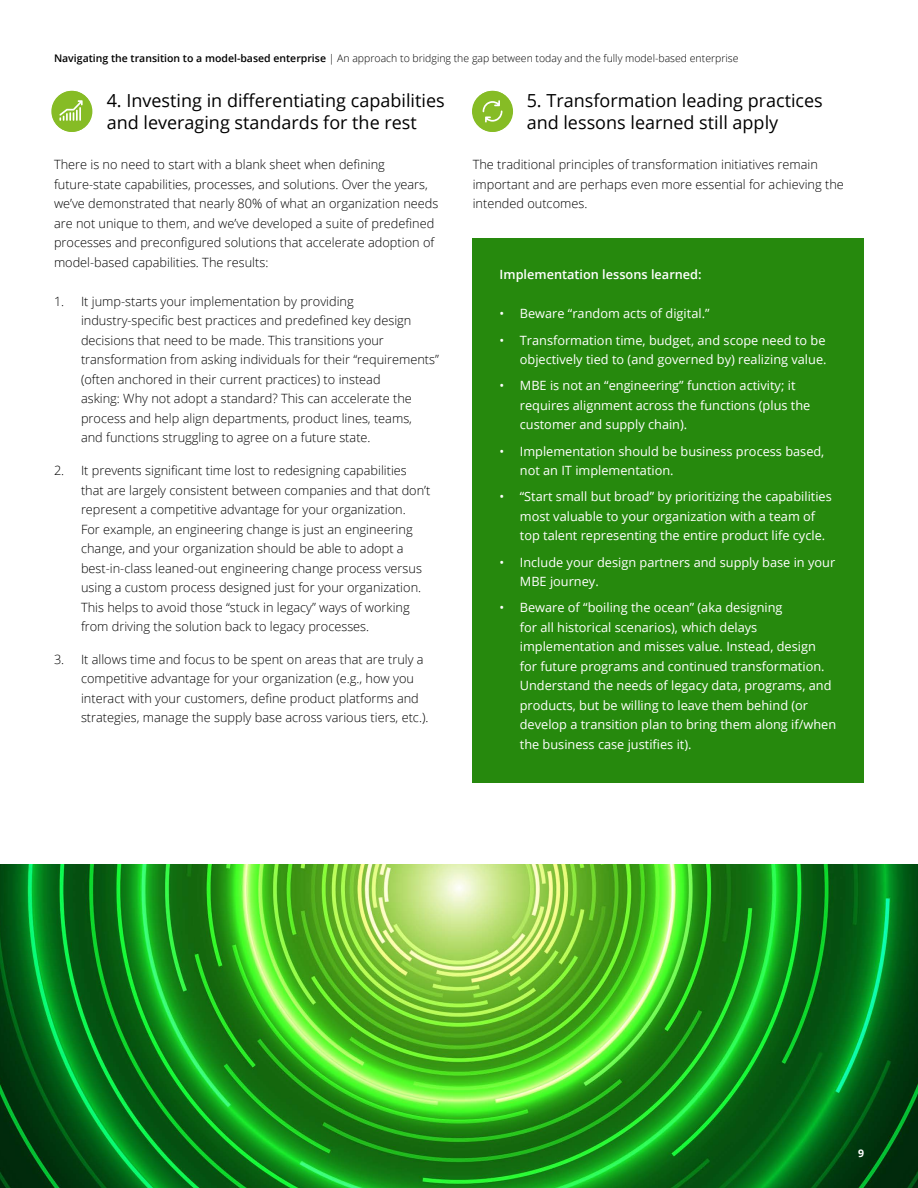
<style>
.page{position:relative;width:918px;height:1188px;background:#fff}
.page>*{position:absolute;margin:0;border:0;box-sizing:border-box;transform-origin:0 0}
.t1{font:18px/21.6px "Open Sans";color:#000}
.t2{font:300 12.75px/19.5px "Open Sans";color:#000}
.t3{font:12.75px/19.5px "Open Sans";color:#fff}
.t4{font:600 12.75px "Open Sans";color:#fff}
.t5{font:700 12.75px "Open Sans";color:#fff}
.t6{font:300 10.5px "Open Sans";color:#000}
.s1{font-weight:600}
</style>
<div class="page">
<svg style="left:472px;top:91px;width:41px;height:41px"></svg>
<svg style="left:52px;top:91px;width:40px;height:41px"></svg>
<div style="left:472px;top:239px;width:392px;height:544px;background:#26890d"></div>
<svg style="left:473px;top:91px;width:39px;height:41px"></svg>
<img style="left:0;top:864px;width:918px;height:324px">
<p class="t6" style="left:54px;top:51px;width:686px"><span class="s1">Navigating the transition to a model-based enterprise</span> | An approach to bridging the gap between today and the fully model-based enterprise</p>
<h1 class="t1" style="left:107px;top:90px;width:340px">4. Investing in differentiating capabilities and leveraging standards for the rest</h1>
<p class="t2" style="left:54px;top:154px;width:386px">There is no need to start with a blank sheet when defining future-state capabilities, processes, and solutions. Over the years, we’ve demonstrated that nearly 80% of what an organization needs are not unique to them, and we’ve developed a suite of predefined processes and preconfigured solutions that accelerate adoption of model-based capabilities. The results:</p>
<p class="t2" style="left:81px;top:291px;width:359px;text-indent:-27px">1. It jump-starts your implementation by providing industry-specific best practices and predefined key design decisions that need to be made. This transitions your transformation from asking individuals for their “requirements” (often anchored in their current practices) to instead<br>asking: Why not adopt a standard? This can accelerate the process and help align departments, product lines, teams,<br>and functions struggling to agree on a future state.</p>
<p class="t2" style="left:81px;top:460px;width:351px;text-indent:-27px">2. It prevents significant time lost to redesigning capabilities that are largely consistent between companies and that don’t represent a competitive advantage for your organization.<br>For example, an engineering change is just an engineering change, and your organization should be able to adopt a best-in-class leaned-out engineering change process versus using a custom process designed just for your organization.<br>This helps to avoid those “stuck in legacy” ways of working from driving the solution back to legacy processes.</p>
<p class="t2" style="left:81px;top:649px;width:349px;text-indent:-27px">3. It allows time and focus to be spent on areas that are truly a competitive advantage for your organization (e.g., how you interact with your customers, define product platforms and strategies, manage the supply base across various tiers, etc.).</p>
<h1 class="t1" style="left:527px;top:90px;width:298px">5. Transformation leading practices and lessons learned still apply</h1>
<p class="t2" style="left:473px;top:154px;width:373px">The traditional principles of transformation initiatives remain important and are perhaps even more essential for achieving the intended outcomes.</p>
<p class="t4" style="left:500px;top:266px;width:204px">Implementation lessons learned:</p>
<p class="t3" style="left:500px;top:304px;width:211px">• Beware “random acts of digital.”</p>
<p class="t3" style="left:500px;top:330px;width:328px;text-align:right">• Transformation time, budget, and scope need to be objectively tied to (and governed by) realizing value.</p>
<p class="t3" style="left:520px;top:376px;width:292px;text-indent:-20px">• MBE is not an “engineering” function activity; it requires alignment across the functions (plus the customer and supply chain).</p>
<p class="t3" style="left:520px;top:441px;width:306px;text-indent:-20px">• Implementation should be business process based, not an IT implementation.</p>
<p class="t3" style="left:520px;top:487px;width:314px;text-indent:-20px">• “Start small but broad” by prioritizing the capabilities most valuable to your organization with a team of top talent representing the entire product life cycle.</p>
<p class="t3" style="left:520px;top:552px;width:317px;text-indent:-20px">• Include your design partners and supply base in your<br>MBE journey.</p>
<p class="t3" style="left:520px;top:598px;width:318px;text-indent:-20px">• Beware of “boiling the ocean” (aka designing<br>for all historical scenarios), which delays implementation and misses value. Instead, design for future programs and continued transformation.<br>Understand the needs of legacy data, programs, and products, but be willing to leave them behind (or develop a transition plan to bring them along if/when the business case justifies it).</p>
<p class="t5" style="left:857px;top:1140px;width:9px">9<sub>9</sub></p>
</div>
